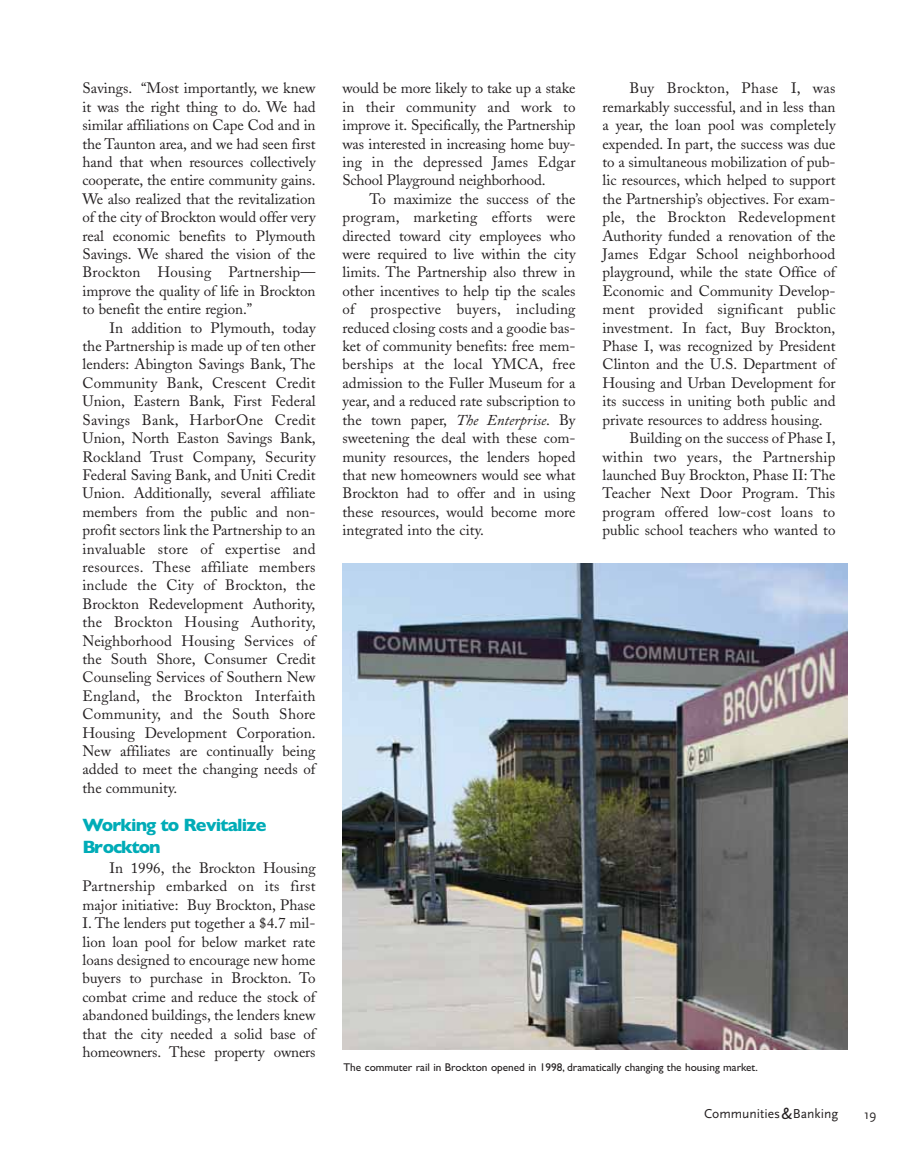
<style>
.page{position:relative;width:918px;height:1161px;background:#fff}
.page>*{position:absolute;margin:0;border:0;box-sizing:border-box;transform-origin:0 0}
.t1{font:700 18px/21.6px "Gill Sans";letter-spacing:-.05em;color:#00acb7}
.t2{font:15px/18.5px "Adobe Caslon";color:#231f20;text-align:justify}
.t3{font:15px "Adobe Caslon";letter-spacing:.02em;color:#231f20}
.t4{font:13.5px "Scala Sans";color:#231f20}
.t5{font:11.25px "Gill Sans";color:#231f20}
.s1{font-style:italic}
.s2{font-family:"Gill Sans";font-style:italic;font-size:16.5px}
</style>
<div class="page">
<img style="left:342px;top:563px;width:505px;height:486px">
<p class="t2" style="left:82px;top:81px;width:235px">Savings. “Most importantly, we knew it was the right thing to do. We had similar affiliations on Cape Cod and in the Taunton area, and we had seen first hand that when resources collectively cooperate, the entire community gains.<br>We also realized that the revitalization of the city of Brockton would offer very real economic benefits to Plymouth Savings. We shared the vision of the Brockton Housing Partnership— improve the quality of life in Brockton to benefit the entire region.”</p>
<p class="t2" style="left:82px;top:320px;width:235px;text-indent:27px">In addition to Plymouth, today the Partnership is made up of ten other lenders: Abington Savings Bank, The Community Bank, Crescent Credit Union, Eastern Bank, First Federal Savings Bank, HarborOne Credit Union, North Easton Savings Bank, Rockland Trust Company, Security Federal Saving Bank, and Uniti Credit Union. Additionally, several affiliate members from the public and non&shy;profit sectors link the Partnership to an invaluable store of expertise and resources. These affiliate members include the City of Brockton, the Brockton Redevelopment Authority, the Brockton Housing Authority, Neighborhood Housing Services of the South Shore, Consumer Credit Counseling Services of Southern New England, the Brockton Interfaith Community, and the South Shore Housing Development Corporation.<br>New affiliates are continually being added to meet the changing needs of the community.</p>
<p class="t1" style="left:82px;top:816px;width:186px">Working to Revitalize<br>Brockton</p>
<p class="t2" style="left:82px;top:860px;width:235px;text-indent:27px">In 1996, the Brockton Housing Partnership embarked on its first major initiative: Buy Brockton, Phase I. The lenders put together a $4.7 mil&shy;lion loan pool for below market rate loans designed to encourage new home buyers to purchase in Brockton. To combat crime and reduce the stock of abandoned buildings, the lenders knew that the city needed a solid base of homeowners. These property owners</p>
<p class="t2" style="left:342px;top:81px;width:235px">would be more likely to take up a stake in their community and work to improve it. Specifically, the Partnership was interested in increasing home buy&shy;ing in the depressed James Edgar School Playground neighborhood.</p>
<p class="t2" style="left:342px;top:191px;width:235px;text-indent:27px">To maximize the success of the program, marketing efforts were directed toward city employees who were required to live within the city limits. The Partnership also threw in other incentives to help tip the scales of prospective buyers, including reduced closing costs and a goodie bas&shy;ket of community benefits: free mem&shy;berships at the local YMCA, free admission to the Fuller Museum for a year, and a reduced rate subscription to the town paper, <span class="s1">The Enterprise</span>. By sweetening the deal with these com&shy;munity resources, the lenders hoped that new homeowners would see what Brockton had to offer and in using these resources, would become more integrated into the city.</p>
<p class="t3" style="left:630px;top:82px;width:208px">Buy Brockton, Phase I, was</p>
<p class="t2" style="left:603px;top:99px;width:235px">remarkably successful, and in less than</p>
<p class="t2" style="left:603px;top:118px;width:235px">a year, the loan pool was completely</p>
<p class="t2" style="left:603px;top:136px;width:235px">expended. In part, the success was due</p>
<p class="t2" style="left:603px;top:154px;width:235px">to a simultaneous mobilization of pub-</p>
<p class="t2" style="left:603px;top:173px;width:235px">lic resources, which helped to support</p>
<p class="t2" style="left:603px;top:191px;width:235px">the Partnership’s objectives. For exam-</p>
<p class="t3" style="left:603px;top:211px;width:235px">ple, the Brockton Redevelopment</p>
<p class="t2" style="left:603px;top:228px;width:235px">Authority funded a renovation of the</p>
<p class="t2" style="left:603px;top:247px;width:234px">James Edgar School neighborhood</p>
<p class="t2" style="left:603px;top:265px;width:235px">playground, while the state Office of</p>
<p class="t2" style="left:603px;top:283px;width:235px">Economic and Community Develop-</p>
<p class="t3" style="left:603px;top:303px;width:235px">ment provided significant public</p>
<p class="t2" style="left:603px;top:320px;width:234px">investment. In fact, Buy Brockton,</p>
<p class="t2" style="left:603px;top:339px;width:235px">Phase I, was recognized by President</p>
<p class="t2" style="left:603px;top:357px;width:235px">Clinton and the U.S. Department of</p>
<p class="t2" style="left:603px;top:375px;width:235px">Housing and Urban Development for</p>
<p class="t2" style="left:603px;top:394px;width:235px">its success in uniting both public and</p>
<p class="t2" style="left:603px;top:412px;width:222px">private resources to address housing.</p>
<p class="t2" style="left:630px;top:431px;width:208px">Building on the success of Phase I,</p>
<p class="t3" style="left:603px;top:450px;width:235px">within two years, the Partnership</p>
<p class="t2" style="left:603px;top:467px;width:235px">launched Buy Brockton, Phase II: The</p>
<p class="t2" style="left:603px;top:486px;width:234px">Teacher Next Door Program. This</p>
<p class="t2" style="left:603px;top:504px;width:234px">program offered low-cost loans to</p>
<p class="t2" style="left:603px;top:523px;width:235px">public school teachers who wanted to</p>
<p class="t5" style="left:344px;top:1064px;width:416px">The commuter rail in Brockton opened in 1998, dramatically changing the housing market.</p>
<p class="t4" style="left:704px;top:1106px;width:135px">Communities<span class="s2">&amp;</span>Banking</p>
<p class="t4" style="left:864px;top:1106px;width:14px">19</p>
</div>
